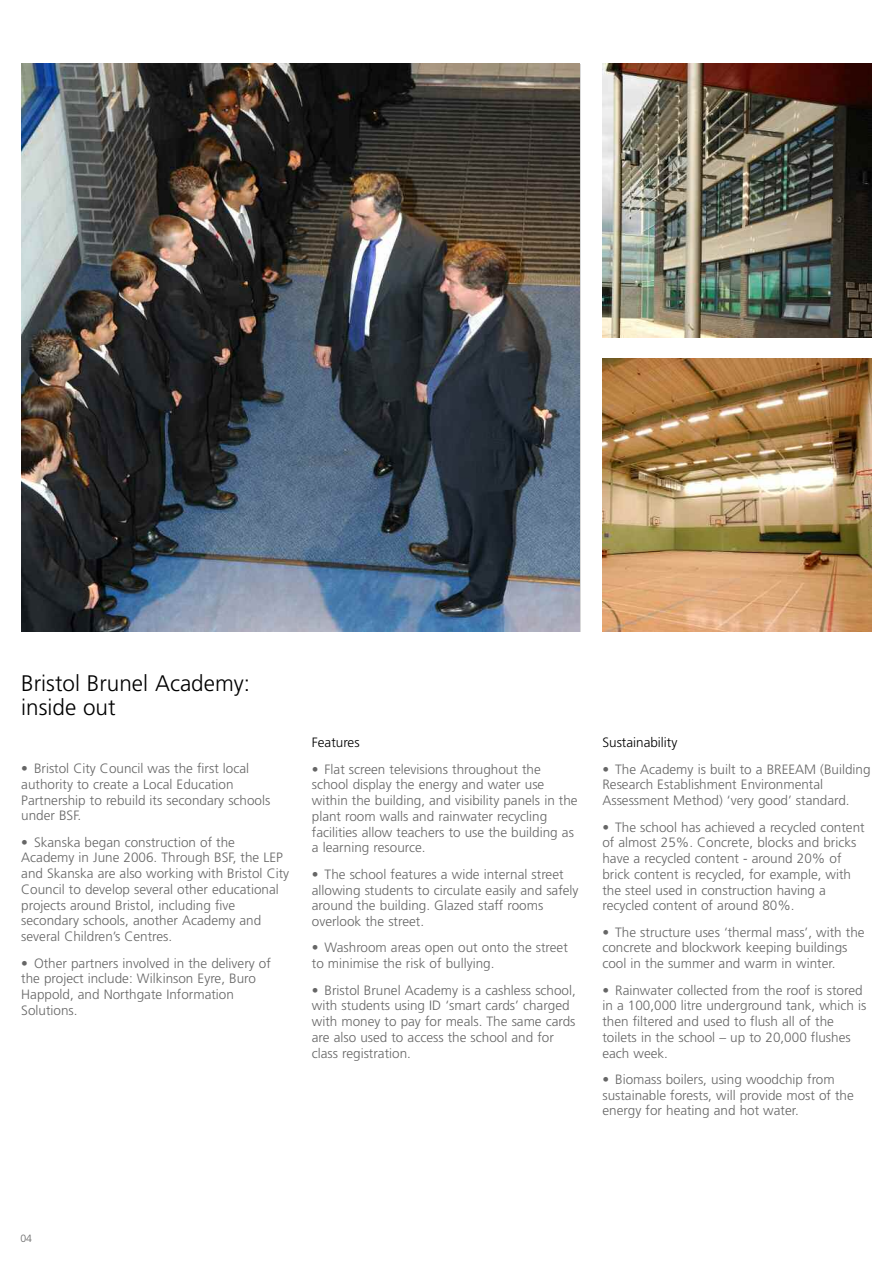
<style>
.page{position:relative;width:893px;height:1263px;background:#fff}
.page>*{position:absolute;margin:0;border:0;box-sizing:border-box;transform-origin:0 0}
.t1{font:300 22.5px/24px "Frutiger LT Com";color:#000}
.t2{font:300 13.5px/15.8px "Frutiger LT Com";color:#666}
.t3{font:300 13.5px "Frutiger LT Com";color:#000}
.t4{font:300 10.5px "Frutiger LT Com";color:#666}
</style>
<div class="page">
<img style="left:21px;top:64px;width:559px;height:567px">
<img style="left:602px;top:64px;width:269px;height:273px">
<img style="left:602px;top:359px;width:270px;height:273px">
<h1 class="t1" style="left:21px;top:671px;width:230px">Bristol Brunel Academy: inside out</h1>
<p class="t2" style="left:21px;top:760px;width:251px">• Bristol City Council was the first local authority to create a Local Education Partnership to rebuild its secondary schools under BSF.</p>
<p class="t2" style="left:21px;top:834px;width:269px">• Skanska began construction of the Academy in June 2006. Through BSF, the LEP and Skanska are also working with Bristol City Council to develop several other educational projects around Bristol, including five secondary schools, another Academy and several Children’s Centres.</p>
<p class="t2" style="left:21px;top:955px;width:251px">• Other partners involved in the delivery of the project include: Wilkinson Eyre, Buro Happold, and Northgate Information Solutions.</p>
<p class="t3" style="left:312px;top:735px;width:49px">Features</p>
<p class="t2" style="left:312px;top:761px;width:267px">• Flat screen televisions throughout the school display the energy and water use within the building, and visibility panels in the plant room walls and rainwater recycling facilities allow teachers to use the building as a learning resource.</p>
<p class="t2" style="left:312px;top:866px;width:268px">• The school features a wide internal street allowing students to circulate easily and safely around the building. Glazed staff rooms overlook the street.</p>
<p class="t2" style="left:312px;top:940px;width:258px">• Washroom areas open out onto the street to minimise the risk of bullying.</p>
<p class="t2" style="left:312px;top:982px;width:265px">• Bristol Brunel Academy is a cashless school, with students using ID ‘smart cards’ charged with money to pay for meals. The same cards are also used to access the school and for class registration.</p>
<p class="t3" style="left:602px;top:735px;width:76px">Sustainability</p>
<p class="t2" style="left:602px;top:761px;width:270px">• The Academy is built to a BREEAM (Building<br>Research Establishment Environmental<br>Assessment Method) ‘very good’ standard.</p>
<p class="t2" style="left:602px;top:819px;width:264px">• The school has achieved a recycled content of almost 25%. Concrete, blocks and bricks have a recycled content - around 20% of brick content is recycled, for example, with the steel used in construction having a recycled content of around 80%.</p>
<p class="t2" style="left:602px;top:924px;width:264px">• The structure uses ‘thermal mass’, with the concrete and blockwork keeping buildings cool in the summer and warm in winter.</p>
<p class="t2" style="left:602px;top:982px;width:265px">• Rainwater collected from the roof is stored in a 100,000 litre underground tank, which is then filtered and used to flush all of the toilets in the school – up to 20,000 flushes each week.</p>
<p class="t2" style="left:602px;top:1071px;width:253px">• Biomass boilers, using woodchip from sustainable forests, will provide most of the energy for heating and hot water.</p>
<p class="t4" style="left:21px;top:1232px;width:13px">04</p>
</div>
